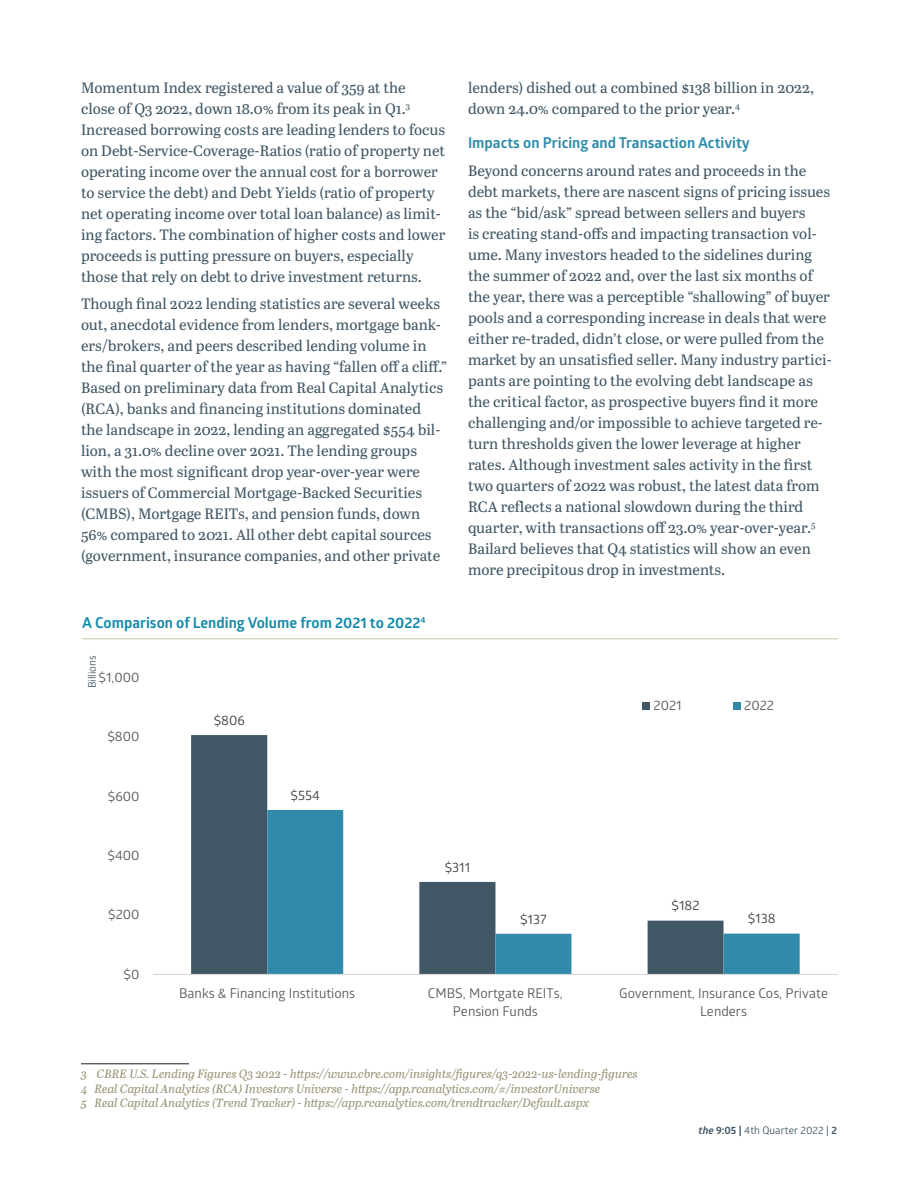
<style>
.page{position:relative;width:918px;height:1188px;background:#fff}
.page>*{position:absolute;margin:0;border:0;box-sizing:border-box;transform-origin:0 0}
.t1{font:15px/21px "Abril Text";color:#415765}
.Questions{font:700 15px "Glober";color:#128aab}
.t2{font:700 15px "Glober";color:#2e8aab}
.t3{font:13.5px/17.5px "Glober";color:#595959;text-align:center}
.t4{font:13.5px "Glober";color:#404040}
.Footnote_Text{font:italic 12px "Abril Text";color:#969073}
.QUARTER_DATE{font:10.5px "Glober";color:#3e5765}
.Questions-2{font:10.5px "Glober";color:#415765}
.s1{font-weight:700;font-style:italic}
.s2{font-weight:700}
</style>
<div class="page">
<hr style="left:81px;top:1063px;width:108px;height:1px;background:#231f20">
<svg style="left:191px;top:735px;width:152px;height:239px;fill:#425765"></svg>
<svg style="left:267px;top:810px;width:533px;height:164px"></svg>
<hr style="left:153px;top:974px;width:685px;height:1px;background:#d9d9d9">
<div style="left:642px;top:702px;width:8px;height:8px;background:#425765"></div>
<div style="left:733px;top:702px;width:8px;height:8px;background:#328aab"></div>
<hr style="left:82px;top:638px;width:756px;height:1px;background:#cdc5ab">
<p class="t1" style="left:81px;top:76px;width:366px">Momentum Index registered a value of 359 at the<br>close of Q3 2022, down 18.0% from its peak in Q1.<sup>3<br></sup>Increased borrowing costs are leading lenders to focus on Debt-Service-Coverage-Ratios (ratio of property net operating income over the annual cost for a borrower to service the debt) and Debt Yields (ratio of property net operating income over total loan balance) as limit&shy;ing factors. The combination of higher costs and lower proceeds is putting pressure on buyers, especially those that rely on debt to drive investment returns.</p>
<p class="t1" style="left:81px;top:293px;width:368px">Though final 2022 lending statistics are several weeks out, anecdotal evidence from lenders, mortgage bank&shy;ers/brokers, and peers described lending volume in the final quarter of the year as having “fallen off a cliff.” Based on preliminary data from Real Capital Analytics (RCA), banks and financing institutions dominated<br>the landscape in 2022, lending an aggregated $554 bil&shy;lion, a 31.0% decline over 2021. The lending groups with the most significant drop year-over-year were issuers of Commercial Mortgage-Backed Securities (CMBS), Mortgage REITs, and pension funds, down 56% compared to 2021. All other debt capital sources (government, insurance companies, and other private</p>
<p class="Questions" style="left:82px;top:612px;width:345px">A Comparison of Lending Volume from 2021 to 2022<sup>4</sup></p>
<p class="Questions-2" style="left:85px;top:688px;width:34px;rotate:-90deg">Billions</p>
<p class="t3" style="left:98px;top:668px;width:43px">$1,000</p>
<p class="t3" style="left:107px;top:727px;width:34px">$800</p>
<p class="t3" style="left:108px;top:786px;width:33px">$600</p>
<p class="t4" style="left:214px;top:711px;width:33px">$806</p>
<p class="t4" style="left:291px;top:786px;width:31px">$554</p>
<p class="t1" style="left:468px;top:76px;width:348px">lenders) dished out a combined $138 billion in 2022, down 24.0% compared to the prior year.<sup>4</sup></p>
<p class="t2" style="left:468px;top:132px;width:283px">Impacts on Pricing and Transaction Activity</p>
<p class="t1" style="left:468px;top:159px;width:365px">Beyond concerns around rates and proceeds in the debt markets, there are nascent signs of pricing issues as the “bid/ask” spread between sellers and buyers<br>is creating stand-offs and impacting transaction vol&shy;ume. Many investors headed to the sidelines during the summer of 2022 and, over the last six months of the year, there was a perceptible “shallowing” of buyer pools and a corresponding increase in deals that were either re-traded, didn’t close, or were pulled from the market by an unsatisfied seller. Many industry partici&shy;pants are pointing to the evolving debt landscape as the critical factor, as prospective buyers find it more challenging and/or impossible to achieve targeted re&shy;turn thresholds given the lower leverage at higher rates. Although investment sales activity in the first two quarters of 2022 was robust, the latest data from RCA reflects a national slowdown during the third quarter, with transactions off 23.0% year-over-year.<sup>5<br></sup>Bailard believes that Q4 statistics will show an even more precipitous drop in investments.</p>
<p class="t3" style="left:654px;top:696px;width:30px">2021</p>
<p class="t3" style="left:744px;top:696px;width:31px">2022</p>
<p class="t3" style="left:107px;top:846px;width:34px">$400</p>
<p class="t3" style="left:108px;top:905px;width:33px">$200</p>
<p class="t3" style="left:124px;top:965px;width:17px">$0</p>
<p class="t4" style="left:445px;top:858px;width:27px">$311</p>
<p class="t4" style="left:671px;top:896px;width:30px">$182</p>
<p class="t4" style="left:520px;top:909px;width:28px">$137</p>
<p class="t4" style="left:748px;top:909px;width:29px">$138</p>
<p class="t3" style="left:179px;top:984px;width:178px">Banks &amp; Financing Institutions</p>
<p class="t3" style="left:428px;top:984px;width:136px">CMBS, Mortgate REITs,<br>Pension Funds</p>
<p class="t3" style="left:619px;top:984px;width:210px">Government, Insurance Cos, Private<br>Lenders</p>
<p class="Footnote_Text" style="left:81px;top:1065px;width:558px">3 CBRE U.S. Lending Figures Q3 2022 - https://www.cbre.com/insights/figures/q3-2022-us-lending-figures</p>
<p class="Footnote_Text" style="left:81px;top:1080px;width:521px">4 Real Capital Analytics (RCA) Investors Universe - https://app.rcanalytics.com/#/investorUniverse</p>
<p class="Footnote_Text" style="left:81px;top:1094px;width:510px">5 Real Capital Analytics (Trend Tracker) - https://app.rcanalytics.com/trendtracker/Default.aspx</p>
<p class="QUARTER_DATE" style="left:699px;top:1122px;width:140px"><span class="s1">the</span> <span class="s2">9:05 |</span> 4th Quarter 2022 | <span class="s2">2</span></p>
</div>
